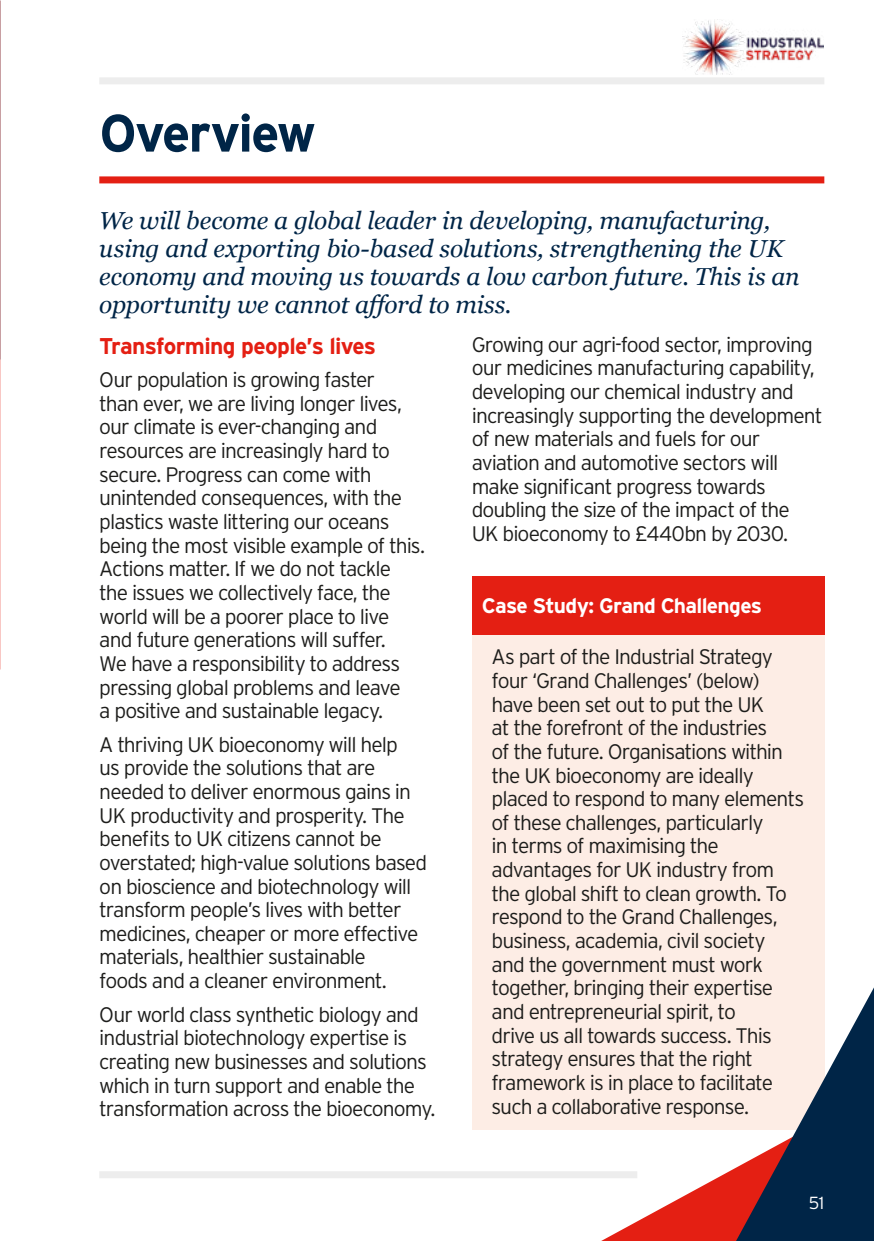
<style>
.page{position:relative;width:874px;height:1241px;background:#fff}
.page>*{position:absolute;margin:0;border:0;box-sizing:border-box;transform-origin:0 0}
.t1{font:700 52.5px "Interstate";letter-spacing:-.035em;color:#002547}
.t2{font:italic 24.5px/28px "Georgia";letter-spacing:-.01em;color:#002547}
.t3{font:700 22.75px "Interstate";letter-spacing:-.03em;color:#e41f13}
.t4{font:300 21px/23.6px "Interstate";letter-spacing:-.045em;color:#1d1d1b}
.t5{font:700 21px "Interstate";letter-spacing:-.035em;color:#fff}
.t6{font:300 17.5px "Interstate";color:#fff}
</style>
<div class="page">
<div style="left:99px;top:77px;width:724px;height:7px;background:#ededed"></div>
<img style="left:682px;top:20px;width:141px;height:54px">
<div style="left:99px;top:1170px;width:538px;height:7px;background:#ededed"></div>
<div style="left:471px;top:627px;width:352px;height:502px;background:#fdede5"></div>
<svg style="left:601px;top:987px;width:272px;height:253px"></svg>
<div style="left:99px;top:176px;width:724px;height:7px;background:#e41f13"></div>
<div style="left:471px;top:576px;width:352px;height:59px;background:#e41f13"></div>
<h1 class="t1" style="left:99px;top:104px;width:218px">Overview</h1>
<p class="t2" style="left:99px;top:206px;width:701px">We will become a global leader in developing, manufacturing, using and exporting bio-based solutions, strengthening the UK economy and moving us towards a low carbon future. This is an opportunity we cannot afford to miss.</p>
<p class="t3" style="left:99px;top:333px;width:278px">Transforming people’s lives</p>
<p class="t4" style="left:99px;top:368px;width:327px">Our population is growing faster<br>than ever, we are living longer lives, our climate is ever-changing and resources are increasingly hard to secure. Progress can come with unintended consequences, with the plastics waste littering our oceans being the most visible example of this.<br>Actions matter. If we do not tackle the issues we collectively face, the world will be a poorer place to live and future generations will suffer.<br>We have a responsibility to address pressing global problems and leave<br>a positive and sustainable legacy.</p>
<p class="t4" style="left:99px;top:732px;width:329px">A thriving UK bioeconomy will help<br>us provide the solutions that are needed to deliver enormous gains in UK productivity and prosperity. The benefits to UK citizens cannot be overstated; high-value solutions based on bioscience and biotechnology will transform people’s lives with better medicines, cheaper or more effective materials, healthier sustainable<br>foods and a cleaner environment.</p>
<p class="t4" style="left:99px;top:1002px;width:337px">Our world class synthetic biology and industrial biotechnology expertise is creating new businesses and solutions which in turn support and enable the transformation across the bioeconomy.</p>
<p class="t4" style="left:471px;top:332px;width:352px">Growing our agri-food sector, improving our medicines manufacturing capability, developing our chemical industry and increasingly supporting the development of new materials and fuels for our aviation and automotive sectors will make significant progress towards doubling the size of the impact of the<br>UK bioeconomy to £440bn by 2030.</p>
<p class="t5" style="left:481px;top:594px;width:282px">Case Study: Grand Challenges</p>
<p class="t4" style="left:491px;top:645px;width:314px">As part of the Industrial Strategy four ‘Grand Challenges’ (below) have been set out to put the UK<br>at the forefront of the industries<br>of the future. Organisations within the UK bioeconomy are ideally placed to respond to many elements of these challenges, particularly<br>in terms of maximising the advantages for UK industry from the global shift to clean growth. To respond to the Grand Challenges, business, academia, civil society<br>and the government must work together, bringing their expertise and entrepreneurial spirit, to<br>drive us all towards success. This strategy ensures that the right framework is in place to facilitate such a collaborative response.</p>
<p class="t6" style="left:808px;top:1192px;width:17px">51</p>
</div>
